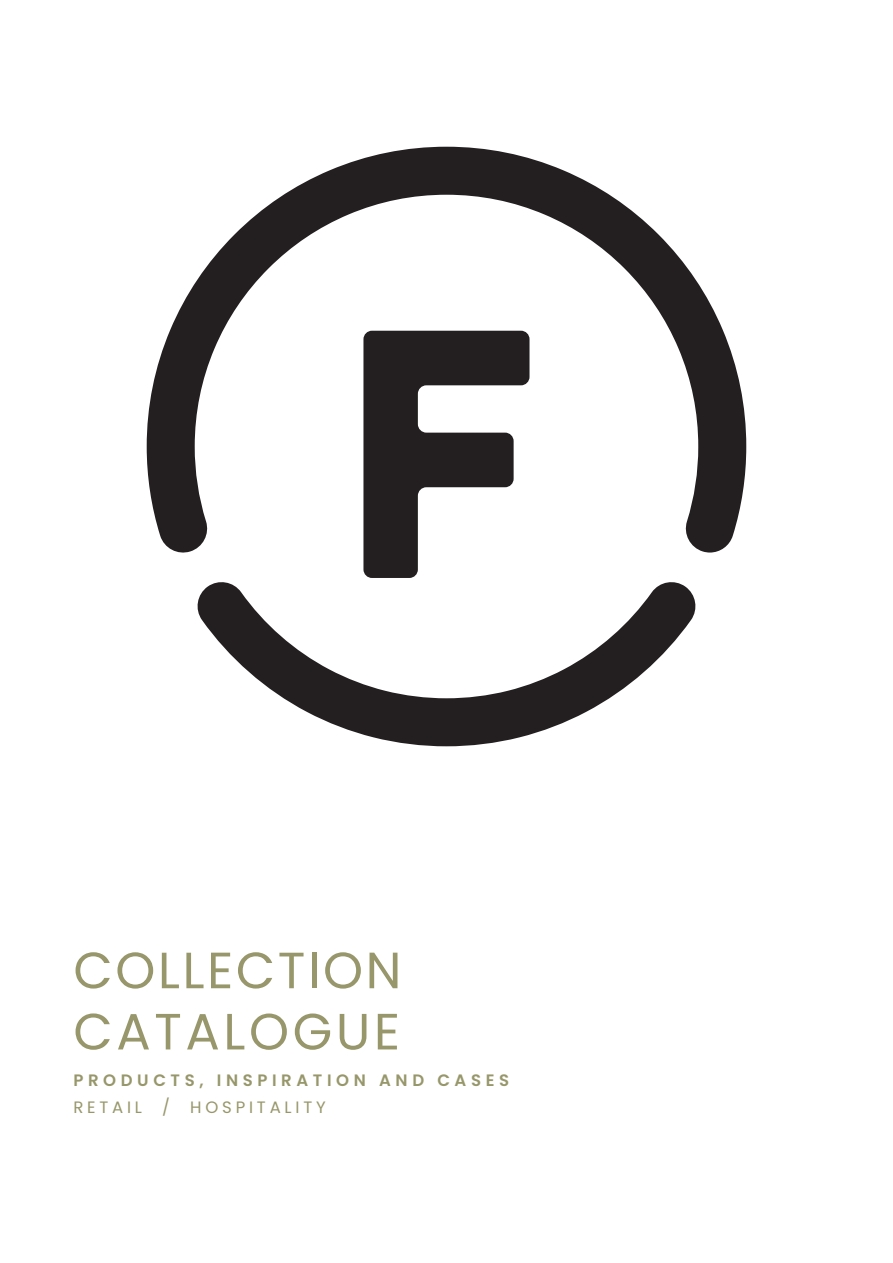
<style>
.page{position:relative;width:893px;height:1263px;background:#fff}
.page>*{position:absolute;margin:0;border:0;box-sizing:border-box;transform-origin:0 0}
.t1{font:51px "Poppins";letter-spacing:.05em;color:#97976b}
.t2{font:51px "Poppins";letter-spacing:.07em;color:#97976b}
.t3{font:600 16.5px "Poppins";letter-spacing:.28em;color:#97976b}
.t4{font:16.5px "Poppins";letter-spacing:.23em;color:#97976b}
</style>
<div class="page">
<svg style="left:147px;top:147px;width:599px;height:599px"></svg>
<p class="t1" style="left:73px;top:941px;width:330px">COLLECTION</p>
<p class="t2" style="left:73px;top:1002px;width:328px">CATALOGUE</p>
<p class="t3" style="left:73px;top:1070px;width:437px">PRODUCTS, INSPIRATION AND CASES</p>
<p class="t4" style="left:73px;top:1097px;width:254px">RETAIL / HOSPITALITY</p>
</div>
